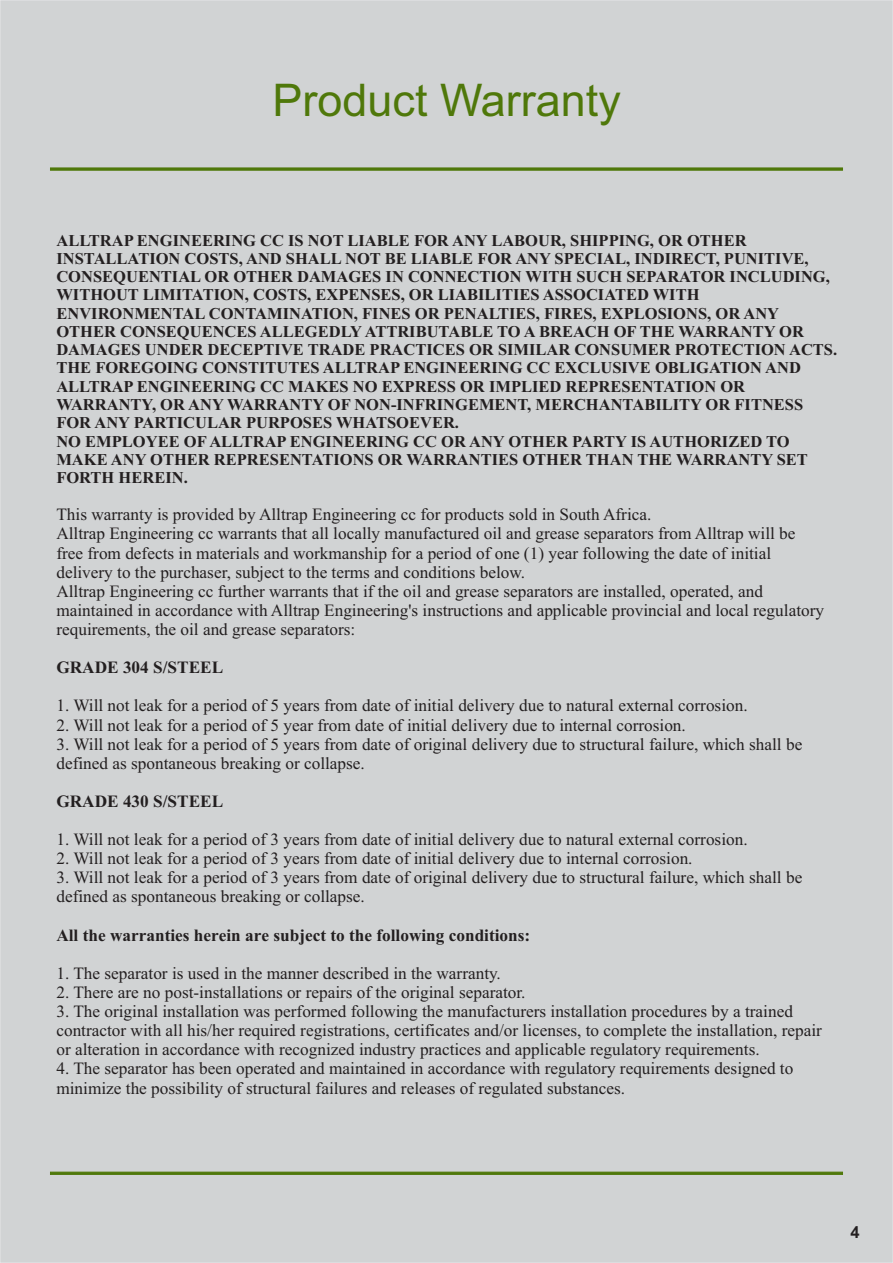
<style>
.page{position:relative;width:893px;height:1263px;background:#d1d3d4}
.page>*{position:absolute;margin:0;border:0;box-sizing:border-box;transform-origin:0 0}
.t1{font:45px "Arial";color:#4f780a}
.t2{font:17.25px/19px "Times New Roman";color:#231f20}
.t3{font:700 17.25px "Times New Roman";color:#231f20}
.t4{font:700 16.5px/18.3px "Times New Roman";color:#231f20}
.t5{font:700 16.5px "Arial";color:#231f20}
</style>
<div class="page">
<div style="left:50px;top:1172px;width:793px;height:3px;background:#4f780a;border:1px solid #4f780a"></div>
<div style="left:50px;top:168px;width:793px;height:3px;background:#4f780a;border:1px solid #4f780a"></div>
<h1 class="t1" style="left:272px;top:83px;width:350px">Product Warranty</h1>
<p class="t4" style="left:56px;top:233px;width:782px">ALLTRAP ENGINEERING CC IS NOT LIABLE FOR ANY LABOUR, SHIPPING, OR OTHER INSTALLATION COSTS, AND SHALL NOT BE LIABLE FOR ANY SPECIAL, INDIRECT, PUNITIVE, CONSEQUENTIAL OR OTHER DAMAGES IN CONNECTION WITH SUCH SEPARATOR INCLUDING, WITHOUT LIMITATION, COSTS, EXPENSES, OR LIABILITIES ASSOCIATED WITH ENVIRONMENTAL CONTAMINATION, FINES OR PENALTIES, FIRES, EXPLOSIONS, OR ANY OTHER CONSEQUENCES ALLEGEDLY ATTRIBUTABLE TO A BREACH OF THE WARRANTY OR DAMAGES UNDER DECEPTIVE TRADE PRACTICES OR SIMILAR CONSUMER PROTECTION ACTS.<br>THE FOREGOING CONSTITUTES ALLTRAP ENGINEERING CC EXCLUSIVE OBLIGATION AND ALLTRAP ENGINEERING CC MAKES NO EXPRESS OR IMPLIED REPRESENTATION OR WARRANTY, OR ANY WARRANTY OF NON-INFRINGEMENT, MERCHANTABILITY OR FITNESS FOR ANY PARTICULAR PURPOSES WHATSOEVER.<br>NO EMPLOYEE OF ALLTRAP ENGINEERING CC OR ANY OTHER PARTY IS AUTHORIZED TO MAKE ANY OTHER REPRESENTATIONS OR WARRANTIES OTHER THAN THE WARRANTY SET FORTH HEREIN.</p>
<p class="t2" style="left:56px;top:507px;width:769px">This warranty is provided by Alltrap Engineering cc for products sold in South Africa.<br>Alltrap Engineering cc warrants that all locally manufactured oil and grease separators from Alltrap will be free from defects in materials and workmanship for a period of one (1) year following the date of initial delivery to the purchaser, subject to the terms and conditions below.<br>Alltrap Engineering cc further warrants that if the oil and grease separators are installed, operated, and maintained in accordance with Alltrap Engineering's instructions and applicable provincial and local regulatory requirements, the oil and grease separators:</p>
<p class="t3" style="left:56px;top:661px;width:168px">GRADE 304 S/STEEL</p>
<p class="t2" style="left:56px;top:698px;width:693px">1. Will not leak for a period of 5 years from date of initial delivery due to natural external corrosion.</p>
<p class="t2" style="left:56px;top:717px;width:631px">2. Will not leak for a period of 5 year from date of initial delivery due to internal corrosion.</p>
<p class="t2" style="left:56px;top:736px;width:747px">3. Will not leak for a period of 5 years from date of original delivery due to structural failure, which shall be defined as spontaneous breaking or collapse.</p>
<p class="t3" style="left:56px;top:795px;width:168px">GRADE 430 S/STEEL</p>
<p class="t2" style="left:56px;top:831px;width:693px">1. Will not leak for a period of 3 years from date of initial delivery due to natural external corrosion.</p>
<p class="t2" style="left:56px;top:851px;width:638px">2. Will not leak for a period of 3 years from date of initial delivery due to internal corrosion.</p>
<p class="t2" style="left:56px;top:870px;width:747px">3. Will not leak for a period of 3 years from date of original delivery due to structural failure, which shall be defined as spontaneous breaking or collapse.</p>
<p class="t3" style="left:56px;top:929px;width:475px">All the warranties herein are subject to the following conditions:</p>
<p class="t2" style="left:56px;top:965px;width:446px">1. The separator is used in the manner described in the warranty.</p>
<p class="t2" style="left:56px;top:984px;width:471px">2. There are no post-installations or repairs of the original separator.</p>
<p class="t2" style="left:56px;top:1003px;width:767px">3. The original installation was performed following the manufacturers installation procedures by a trained contractor with all his/her required registrations, certificates and/or licenses, to complete the installation, repair or alteration in accordance with recognized industry practices and applicable regulatory requirements.</p>
<p class="t2" style="left:56px;top:1061px;width:738px">4. The separator has been operated and maintained in accordance with regulatory requirements designed to minimize the possibility of structural failures and releases of regulated substances.</p>
<p class="t5" style="left:851px;top:1225px;width:11px">4</p>
</div>
